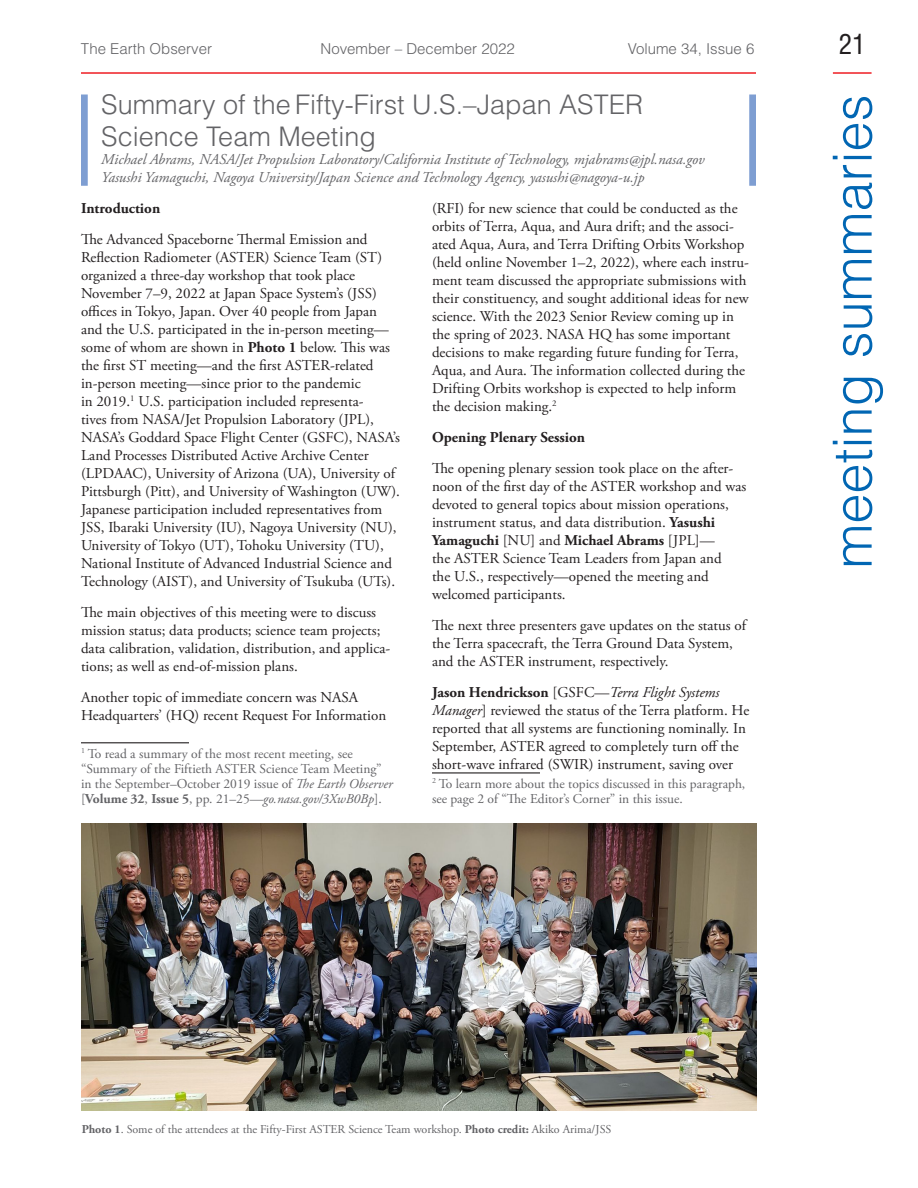
<style>
.page{position:relative;width:918px;height:1188px;background:#fff}
.page>*{position:absolute;margin:0;border:0;box-sizing:border-box;transform-origin:0 0}
.t1{font:300 54px "Helvetica LT Std";color:#0166b3}
.t2{font:300 27px/32.4px "Helvetica LT Std";color:#636366}
.t3{font:condensed 27px "Helvetica LT Std";color:#231f20}
.t4{font:15px/18px "Adobe Garamond Pro";color:#231f20}
.t5{font:italic 15px/18px "Adobe Garamond Pro";color:#636366}
.t6{font:300 15px "Helvetica LT Std";color:#636366}
.t7{font:13.5px/15px "Adobe Garamond Pro";color:#636366}
.t8{font:12px "Adobe Garamond Pro";color:#636366}
.s1{font-weight:700}
.s2{font-style:italic}
</style>
<div class="page">
<hr style="left:81px;top:72px;width:675px;height:2px;background:#ee1d23">
<hr style="left:833px;top:72px;width:39px;height:2px;background:#ee1d23">
<hr style="left:81px;top:742px;width:108px;height:1px;background:#231f20">
<hr style="left:432px;top:772px;width:108px;height:2px;background:#231f20">
<svg style="left:81px;top:94px;width:7px;height:92px"></svg>
<svg style="left:749px;top:94px;width:7px;height:92px"></svg>
<img style="left:81px;top:824px;width:675px;height:287px">
<p class="t6" style="left:81px;top:39px;width:133px">The Earth Observer</p>
<p class="t6" style="left:321px;top:39px;width:196px">November – December 2022</p>
<p class="t6" style="left:628px;top:39px;width:128px">Volume 34, Issue 6</p>
<h2 class="t3" style="left:839px;top:27px;width:28px">21</h2>
<p class="t2" style="left:101px;top:88px;width:543px">Summary of the Fifty-First U.S.–Japan ASTER<br>Science Team Meeting</p>
<p class="t5" style="left:101px;top:151px;width:605px">Michael Abrams, NASA/Jet Propulsion Laboratory/California Institute of Technology, mjabrams@jpl.nasa.gov<br>Yasushi Yamaguchi, Nagoya University/Japan Science and Technology Agency, yasushi@nagoya-u.jp</p>
<p class="t4" style="left:81px;top:194px;width:288px;line-height:30.9px"><span class="s1">Introduction<br></span>The Advanced Spaceborne Thermal Emission and</p>
<p class="t4" style="left:81px;top:249px;width:321px">Reflection Radiometer (ASTER) Science Team (ST) organized a three-day workshop that took place November 7–9, 2022 at Japan Space System’s (JSS) offices in Tokyo, Japan. Over 40 people from Japan and the U.S. participated in the in-person meeting— some of whom are shown in <span class="s1">Photo 1</span> below. This was the first ST meeting—and the first ASTER-related in-person meeting—since prior to the pandemic<br>in 2019.<sup>1</sup> U.S. participation included representa-<br>tives from NASA/Jet Propulsion Laboratory (JPL), NASA’s Goddard Space Flight Center (GSFC), NASA’s Land Processes Distributed Active Archive Center (LPDAAC), University of Arizona (UA), University of Pittsburgh (Pitt), and University of Washington (UW).<br>Japanese participation included representatives from JSS, Ibaraki University (IU), Nagoya University (NU), University of Tokyo (UT), Tohoku University (TU), National Institute of Advanced Industrial Science and Technology (AIST), and University of Tsukuba (UTs).</p>
<p class="t4" style="left:81px;top:604px;width:311px">The main objectives of this meeting were to discuss mission status; data products; science team projects; data calibration, validation, distribution, and applica&shy;tions; as well as end-of-mission plans.</p>
<p class="t4" style="left:81px;top:689px;width:307px">Another topic of immediate concern was NASA<br>Headquarters’ (HQ) recent Request For Information</p>
<p class="t7" style="left:81px;top:747px;width:313px"><sup>1</sup> To read a summary of the most recent meeting, see “Summary of the Fiftieth ASTER Science Team Meeting” in the September–October 2019 issue of <span class="s2">The Earth Observer </span>[<span class="s1">Volume 32</span>, <span class="s1">Issue 5</span>, pp. 21–25—<span class="s2">go.nasa.gov/3XwB0Bp</span>].</p>
<p class="t4" style="left:432px;top:200px;width:319px">(RFI) for new science that could be conducted as the orbits of Terra, Aqua, and Aura drift; and the associ&shy;ated Aqua, Aura, and Terra Drifting Orbits Workshop (held online November 1–2, 2022), where each instru&shy;ment team discussed the appropriate submissions with their constituency, and sought additional ideas for new science. With the 2023 Senior Review coming up in the spring of 2023. NASA HQ has some important decisions to make regarding future funding for Terra, Aqua, and Aura. The information collected during the Drifting Orbits workshop is expected to help inform the decision making.<sup>2</sup></p>
<p class="t4" style="left:432px;top:423px;width:303px;line-height:30.9px"><span class="s1">Opening Plenary Session<br></span>The opening plenary session took place on the after-</p>
<p class="t4" style="left:432px;top:478px;width:316px">noon of the first day of the ASTER workshop and was devoted to general topics about mission operations, instrument status, and data distribution. <span class="s1">Yasushi Yamaguchi</span> [NU] and <span class="s1">Michael Abrams</span> [JPL]—<br>the ASTER Science Team Leaders from Japan and<br>the U.S., respectively—opened the meeting and welcomed participants.</p>
<p class="t4" style="left:432px;top:617px;width:316px">The next three presenters gave updates on the status of the Terra spacecraft, the Terra Ground Data System, and the ASTER instrument, respectively.</p>
<p class="t4" style="left:432px;top:684px;width:319px"><span class="s1">Jason Hendrickson</span> [GSFC—<span class="s2">Terra Flight Systems Manager</span>] reviewed the status of the Terra platform. He reported that all systems are functioning nominally. In September, ASTER agreed to completely turn off the short-wave infrared (SWIR) instrument, saving over</p>
<p class="t7" style="left:432px;top:777px;width:315px"><sup>2</sup> To learn more about the topics discussed in this paragraph, see page 2 of “The Editor’s Corner” in this issue.</p>
<h1 class="t1" style="left:819px;top:569px;width:476px;rotate:-90deg">meeting summaries</h1>
<p class="t8" style="left:82px;top:1122px;width:531px"><span class="s1">Photo 1</span>. Some of the attendees at the Fifty-First ASTER Science Team workshop. <span class="s1">Photo credit:</span> Akiko Arima/JSS</p>
</div>
